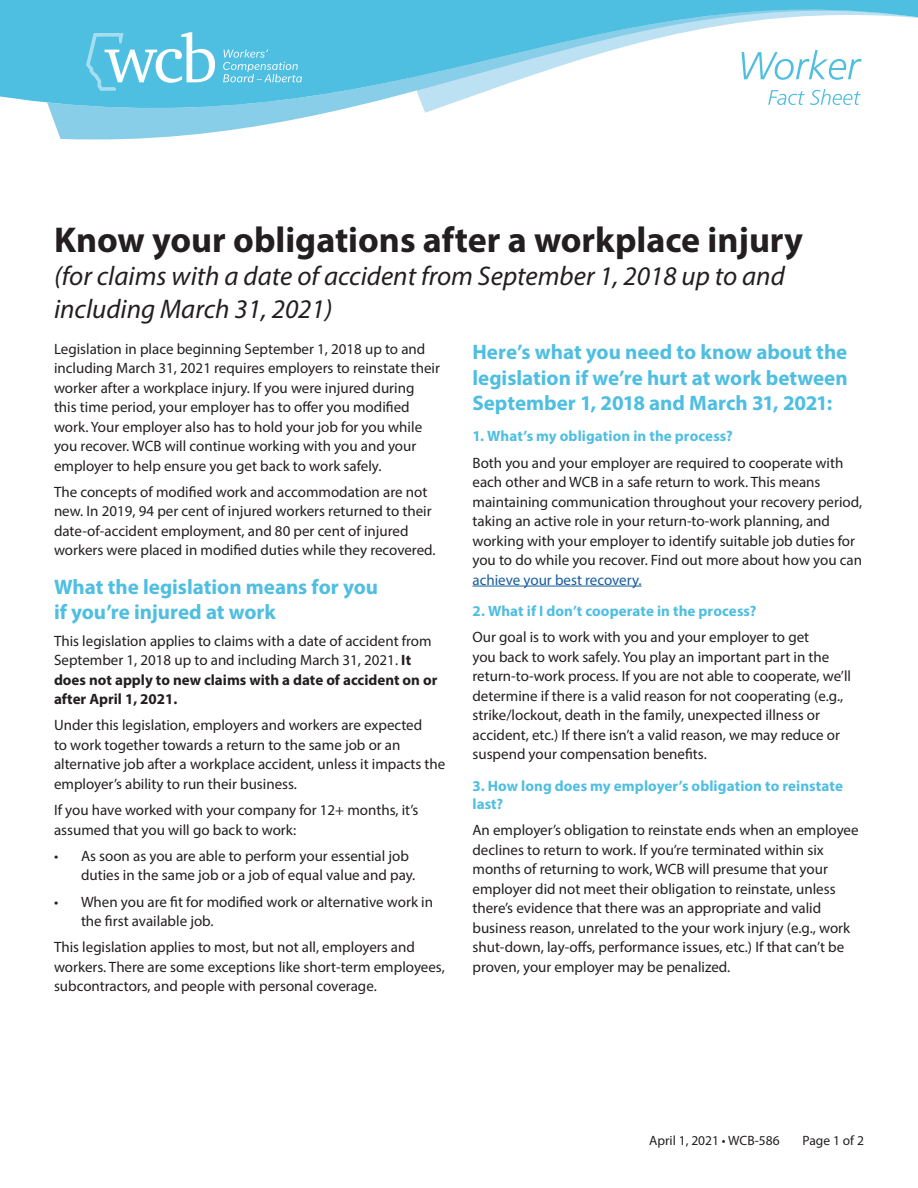
<style>
.page{position:relative;width:918px;height:1188px;background:#fff}
.page>*{position:absolute;margin:0;border:0;box-sizing:border-box;transform-origin:0 0}
.Main_title_copy{font:700 36px "Myriad Pro";color:#231f20}
.Main_title_copy-2{font:italic 27px/33px "Myriad Pro";color:#231f20}
.Body_Text{font:700 21px/25.2px "Myriad Pro";color:#4ebee1;text-align:justify}
.Subtitle{font:700 21px/25.2px "Myriad Pro";color:#4ebee1}
.Body_Text-2{font:15px/19.5px "Myriad Pro";color:#231f20}
.Subheading{font:700 15px/18px "Myriad Pro";letter-spacing:.005em;color:#4ebee1}
.t1{font:13.5px "Myriad Pro";color:#231f20}
.s1{font-weight:700}
.s2{color:#175d9e}
</style>
<div class="page">
<svg style="left:0;top:0;width:918px;height:140px"></svg>
<svg style="left:742px;top:50px;width:120px;height:30px"></svg>
<svg style="left:768px;top:89px;width:93px;height:16px"></svg>
<svg style="left:223px;top:49px;width:79px;height:33px;background:#6ac8e5"></svg>
<svg style="left:86px;top:32px;width:129px;height:59px"></svg>
<hr style="left:472px;top:586px;width:170px;height:1px;background:#175d9e">
<p class="Main_title_copy" style="left:54px;top:216px;width:751px">Know your obligations after a workplace injury</p>
<p class="Main_title_copy-2" style="left:54px;top:259px;width:732px">(for claims with a date of accident from September 1, 2018 up to and including March 31, 2021)</p>
<p class="Body_Text-2" style="left:54px;top:339px;width:388px">Legislation in place beginning September 1, 2018 up to and including March 31, 2021 requires employers to reinstate their worker after a workplace injury. If you were injured during this time period, your employer has to offer you modified work. Your employer also has to hold your job for you while you recover. WCB will continue working with you and your employer to help ensure you get back to work safely.</p>
<p class="Body_Text-2" style="left:54px;top:482px;width:383px">The concepts of modified work and accommodation are not new. In 2019, 94 per cent of injured workers returned to their date-of-accident employment, and 80 per cent of injured workers were placed in modified duties while they recovered.</p>
<p class="Subtitle" style="left:54px;top:574px;width:326px">What the legislation means for you if you’re injured at work</p>
<p class="Body_Text-2" style="left:54px;top:631px;width:385px">This legislation applies to claims with a date of accident from September 1, 2018 up to and including March 31, 2021. <span class="s1">It does not apply to new claims with a date of accident on or after April 1, 2021.</span></p>
<p class="Body_Text-2" style="left:54px;top:715px;width:393px">Under this legislation, employers and workers are expected<br>to work together towards a return to the same job or an alternative job after a workplace accident, unless it impacts the employer’s ability to run their business.</p>
<p class="Body_Text-2" style="left:54px;top:800px;width:366px">If you have worked with your company for 12+ months, it’s assumed that you will go back to work:</p>
<p class="Body_Text-2" style="left:81px;top:846px;width:336px;text-indent:-27px">• As soon as you are able to perform your essential job duties in the same job or a job of equal value and pay.</p>
<p class="Body_Text-2" style="left:81px;top:892px;width:354px;text-indent:-27px">• When you are fit for modified work or alternative work in the first available job.</p>
<p class="Body_Text-2" style="left:54px;top:937px;width:392px">This legislation applies to most, but not all, employers and workers. There are some exceptions like short-term employees, subcontractors, and people with personal coverage.</p>
<p class="Body_Text" style="left:472px;top:339px;width:377px">Here’s what you need to know about the legislation if we’re hurt at work between September 1, 2018 and March 31, 2021:</p>
<p class="Subheading" style="left:472px;top:427px;width:262px">1. What’s my obligation in the process?</p>
<p class="Body_Text-2" style="left:472px;top:453px;width:391px">Both you and your employer are required to cooperate with each other and WCB in a safe return to work. This means maintaining communication throughout your recovery period, taking an active role in your return-to-work planning, and working with your employer to identify suitable job duties for you to do while you recover. Find out more about how you can <span class="s2">achieve your best recovery.</span></p>
<p class="Subheading" style="left:472px;top:602px;width:285px">2. What if I don’t cooperate in the process?</p>
<p class="Body_Text-2" style="left:472px;top:627px;width:380px">Our goal is to work with you and your employer to get<br>you back to work safely. You play an important part in the return-to-work process. If you are not able to cooperate, we’ll determine if there is a valid reason for not cooperating (e.g., strike/lockout, death in the family, unexpected illness or accident, etc.) If there isn’t a valid reason, we may reduce or suspend your compensation benefits.</p>
<p class="Subheading" style="left:472px;top:776px;width:372px">3. How long does my employer’s obligation to reinstate last?</p>
<p class="Body_Text-2" style="left:472px;top:820px;width:388px">An employer’s obligation to reinstate ends when an employee declines to return to work. If you’re terminated within six months of returning to work, WCB will presume that your employer did not meet their obligation to reinstate, unless there’s evidence that there was an appropriate and valid business reason, unrelated to the your work injury (e.g., work shut-down, lay-offs, performance issues, etc.) If that can’t be proven, your employer may be penalized.</p>
<p class="t1" style="left:649px;top:1132px;width:132px">April 1, 2021 • WCB-586</p>
<p class="t1" style="left:803px;top:1132px;width:63px">Page 1 of 2</p>
</div>
